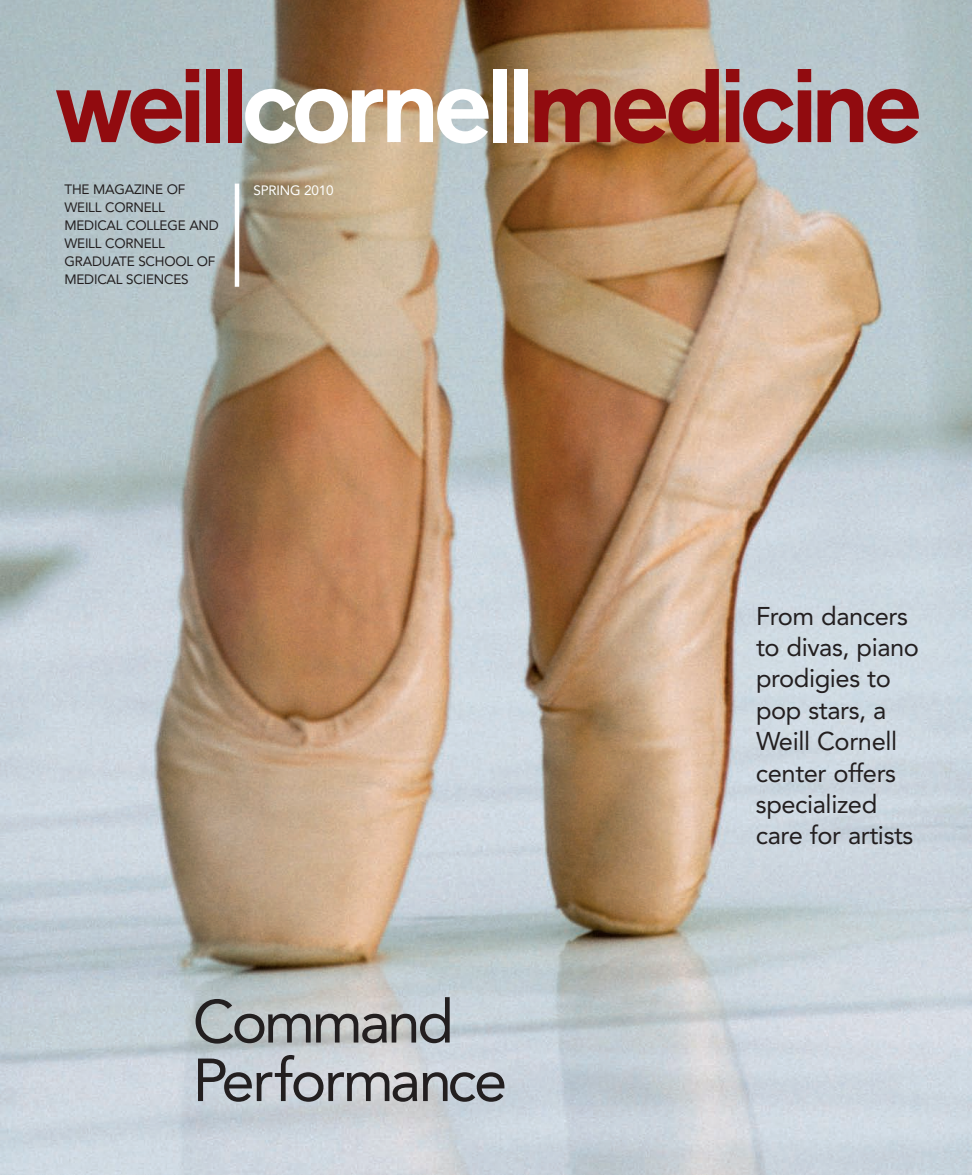
<style>
.page{position:relative;width:972px;height:1175px;background:#fff}
.page>*{position:absolute;margin:0;border:0;box-sizing:border-box;transform-origin:0 0}
.t1{font:500 103.5px "AG Old Face";letter-spacing:-.03em;color:#910b0f}
.t2{font:60px/58.5px "Avenir";letter-spacing:-.055em;color:#231f20}
.t3{font:25.5px/31.3px "Avenir";letter-spacing:-.015em;color:#231f20}
.t4{font:13.5px/18px "Avenir";letter-spacing:-.015em;color:#231f20}
.t5{font:13.5px "Avenir";letter-spacing:-.015em;color:#fff}
.s1{color:#fff}
</style>
<div class="page">
<img style="left:1px;top:0;width:971px;height:1174px">
<hr style="left:235px;top:184px;width:4px;height:103px;background:#fff">
<h1 class="t1" style="left:57px;top:69px;width:865px">weill<span class="s1">cornell</span>medicine</h1>
<p class="t4" style="left:64px;top:181px;width:156px">THE MAGAZINE OF<br>WEILL CORNELL<br>MEDICAL COLLEGE AND<br>WEILL CORNELL<br>GRADUATE SCHOOL OF<br>MEDICAL SCIENCES</p>
<p class="t5" style="left:254px;top:184px;width:82px">SPRING 2010</p>
<h2 class="t2" style="left:193px;top:997px;width:316px">Command<br>Performance</h2>
<p class="t3" style="left:756px;top:602px;width:165px">From dancers to divas, piano prodigies to pop stars, a<br>Weill Cornell center offers specialized care for artists</p>
</div>
